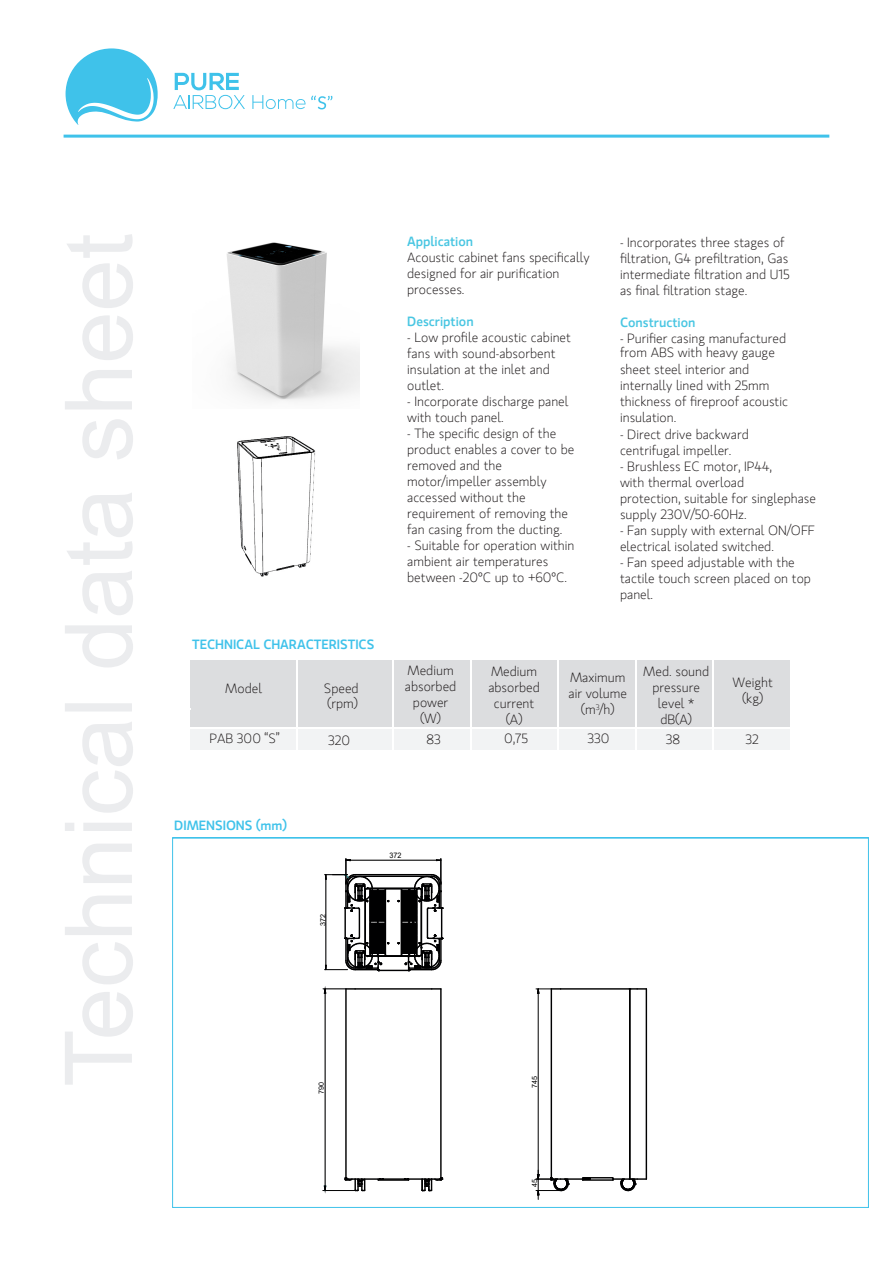
<style>
.page{position:relative;width:893px;height:1263px;background:#fff}
.page>*{position:absolute;margin:0;border:0;box-sizing:border-box;transform-origin:0 0}
.t1{font:300 13.35px/16px "Gloriola Std";color:#231f20}
.t2{font:500 13.35px "Gloriola Std";color:#3fc2ea}
.t3{font:500 13.35px "Gloriola Std";color:#49c6e2}
.t4{font:7.65px "Arial";color:#000001;scale:.95 1}
.t5{font:7.2px "Arial";color:#000001}
.t6{font:7.2px "Arial";color:#010104}
</style>
<div class="page">
<hr style="left:64px;top:135px;width:765px;height:3px;background:#3fc2ea">
<svg style="left:65px;top:234px;width:68px;height:851px"></svg>
<svg style="left:172px;top:837px;width:697px;height:371px"></svg>
<div style="left:190px;top:660px;width:601px;height:69px;background:#dcdddf"></div>
<div style="left:190px;top:728px;width:601px;height:24px;background:#f2f3f4"></div>
<hr style="left:296px;top:660px;width:1px;height:93px;background:#fff">
<hr style="left:392px;top:660px;width:2px;height:93px;background:#fff">
<hr style="left:470px;top:660px;width:1px;height:93px;background:#fff">
<hr style="left:557px;top:660px;width:2px;height:93px;background:#fff">
<hr style="left:635px;top:660px;width:1px;height:93px;background:#fff">
<hr style="left:712px;top:660px;width:2px;height:93px;background:#fff">
<hr style="left:790px;top:660px;width:1px;height:93px;background:#fff">
<hr style="left:190px;top:728px;width:601px;height:1px;background:#fff">
<hr style="left:190px;top:750px;width:601px;height:2px;background:#fff">
<svg style="left:173px;top:73px;width:72px;height:36px"></svg>
<svg style="left:66px;top:48px;width:92px;height:77px"></svg>
<hr style="left:378px;top:1179px;width:30px;height:2px;background:#000001">
<hr style="left:355px;top:988px;width:76px;height:2px;background:#000001">
<hr style="left:345px;top:989px;width:1px;height:190px;background:#000001">
<hr style="left:355px;top:1178px;width:76px;height:2px;background:#000001">
<hr style="left:440px;top:989px;width:1px;height:190px;background:#000001">
<svg style="left:431px;top:988px;width:10px;height:2px"></svg>
<svg style="left:421px;top:1177px;width:21px;height:14px"></svg>
<svg style="left:344px;top:1177px;width:21px;height:14px"></svg>
<hr style="left:645px;top:989px;width:2px;height:190px;background:#000001">
<hr style="left:550px;top:989px;width:2px;height:190px;background:#000001">
<hr style="left:560px;top:1178px;width:22px;height:2px;background:#000001">
<hr style="left:629px;top:989px;width:1px;height:190px;background:#000001">
<hr style="left:560px;top:988px;width:69px;height:2px;background:#000001">
<svg style="left:629px;top:988px;width:17px;height:2px"></svg>
<svg style="left:581px;top:1176px;width:65px;height:16px"></svg>
<hr style="left:378px;top:970px;width:30px;height:1px;background:#000001">
<hr style="left:368px;top:955px;width:50px;height:2px;background:#000001">
<hr style="left:366px;top:888px;width:54px;height:1px;background:#000001">
<hr style="left:355px;top:874px;width:76px;height:1px;background:#000001">
<hr style="left:355px;top:876px;width:76px;height:1px;background:#000001">
<hr style="left:346px;top:860px;width:95px;height:1px;background:#000001">
<hr style="left:323px;top:1190px;width:32px;height:1px;background:#000001">
<svg style="left:323px;top:987px;width:32px;height:7px"></svg>
<svg style="left:323px;top:1185px;width:3px;height:8px"></svg>
<hr style="left:325px;top:989px;width:1px;height:202px;background:#000001">
<svg style="left:536px;top:985px;width:24px;height:9px"></svg>
<hr style="left:538px;top:989px;width:1px;height:190px;background:#000001">
<svg style="left:536px;top:1170px;width:33px;height:29px"></svg>
<svg style="left:324px;top:859px;width:65px;height:112px"></svg>
<svg style="left:397px;top:859px;width:45px;height:112px"></svg>
<svg style="left:252px;top:95px;width:80px;height:14px"></svg>
<img style="left:227px;top:242px;width:132px;height:159px">
<img style="left:237px;top:436px;width:79px;height:141px">
<p class="t2" style="left:192px;top:635px;width:183px">TECHNICAL CHARACTERISTICS</p>
<p class="t1" style="left:225px;top:680px;width:38px">Model</p>
<p class="t1" style="left:324px;top:680px;width:36px">Speed</p>
<p class="t1" style="left:327px;top:696px;width:32px">(rpm)</p>
<p class="t3" style="left:407px;top:232px;width:67px">Application</p>
<p class="t1" style="left:407px;top:249px;width:184px">Acoustic cabinet fans specifically designed for air purification processes.</p>
<p class="t3" style="left:407px;top:312px;width:68px">Description</p>
<p class="t1" style="left:407px;top:329px;width:165px">- Low profile acoustic cabinet fans with sound-absorbent insulation at the inlet and outlet.</p>
<p class="t1" style="left:407px;top:393px;width:163px">- Incorporate discharge panel with touch panel.</p>
<p class="t1" style="left:407px;top:425px;width:169px">- The specific design of the product enables a cover to be removed and the motor/impeller assembly accessed without the requirement of removing the fan casing from the ducting.</p>
<p class="t1" style="left:407px;top:537px;width:169px">- Suitable for operation within ambient air temperatures between -20ºC up to +60ºC.</p>
<p class="t1" style="left:620px;top:234px;width:171px">- Incorporates three stages of filtration, G4 prefiltration, Gas intermediate filtration and U15 as final filtration stage.</p>
<p class="t3" style="left:620px;top:313px;width:77px">Construction</p>
<p class="t1" style="left:620px;top:331px;width:168px">- Purifier casing manufactured</p>
<p class="t1" style="left:620px;top:362px;width:169px">sheet steel interior and internally lined with 25mm thickness of fireproof acoustic insulation.</p>
<p class="t1" style="left:620px;top:426px;width:130px">- Direct drive backward centrifugal impeller.</p>
<p class="t1" style="left:620px;top:458px;width:197px">- Brushless EC motor, IP44,<br>with thermal overload<br>protection, suitable for singlephase supply 230V/50-60Hz.</p>
<p class="t1" style="left:620px;top:522px;width:196px">- Fan supply with external ON/OFF electrical isolated switched.</p>
<p class="t1" style="left:620px;top:554px;width:192px">- Fan speed adjustable with the tactile touch screen placed on top panel.</p>
<p class="t1" style="left:620px;top:344px;width:156px">from ABS with heavy gauge</p>
<p class="t1" style="left:405px;top:662px;width:53px;text-align:center">Medium absorbed power (W)</p>
<p class="t1" style="left:488px;top:663px;width:53px;text-align:center">Medium absorbed current (A)</p>
<p class="t1" style="left:568px;top:669px;width:60px;text-align:center">Maximum air volume (m<sup>3</sup>/h)</p>
<p class="t1" style="left:643px;top:663px;width:67px;text-align:center">Med. sound pressure level * dB(A)</p>
<p class="t1" style="left:732px;top:674px;width:42px;text-align:center">Weight (kg)</p>
<p class="t1" style="left:209px;top:730px;width:72px">PAB 300 “S”</p>
<p class="t1" style="left:328px;top:732px;width:24px">320</p>
<p class="t1" style="left:426px;top:731px;width:16px">83</p>
<p class="t1" style="left:504px;top:730px;width:25px">0,75</p>
<p class="t1" style="left:587px;top:730px;width:24px">330</p>
<p class="t1" style="left:665px;top:731px;width:16px">38</p>
<p class="t1" style="left:745px;top:731px;width:15px">32</p>
<p class="t2" style="left:174px;top:816px;width:115px">DIMENSIONS (mm)</p>
<p class="t5" style="left:318px;top:926px;width:13px;rotate:-90deg">372</p>
<p class="t6" style="left:316px;top:1094px;width:13px;rotate:-90deg">790</p>
<p class="t4" style="left:389px;top:851px;width:14px">372</p>
<p class="t5" style="left:529px;top:1088px;width:13px;rotate:-90deg">745</p>
<p class="t5" style="left:529px;top:1187px;width:10px;rotate:-90deg">45</p>
</div>
